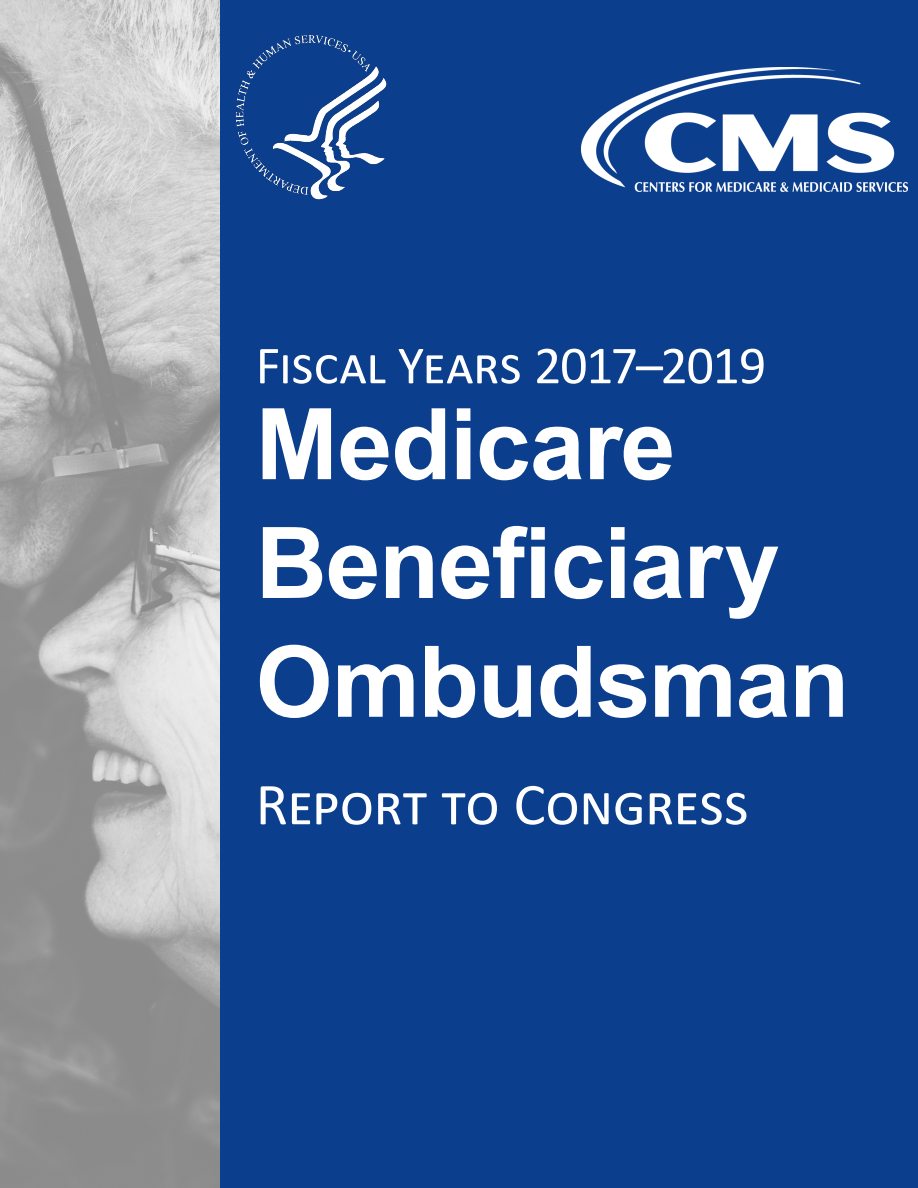
<style>
.page{position:relative;width:918px;height:1188px;background:#fff}
.page>*{position:absolute;margin:0;border:0;box-sizing:border-box;transform-origin:0 0}
.t1{font:700 99px/118.8px "Arial";letter-spacing:-.015em;color:#fff}
.t2{font:60px "Calibri";letter-spacing:-.015em;color:#fff}
.t3{font:54px "Calibri";letter-spacing:-.015em;color:#fff}
</style>
<div class="page">
<img style="left:0;top:0;width:220px;height:1188px">
<div style="left:220px;top:0;width:698px;height:1188px;background:#0b3e8d"></div>
<img style="left:582px;top:68px;width:326px;height:123px">
<img style="left:236px;top:35px;width:151px;height:164px">
<h1 class="t3" style="left:256px;top:328px;width:512px">Fiscal Years 2017–2019</h1>
<h1 class="t1" style="left:256px;top:388px;width:595px">Medicare<br>Beneficiary<br>Ombudsman</h1>
<h1 class="t2" style="left:256px;top:763px;width:495px">Report to Congress</h1>
</div>
